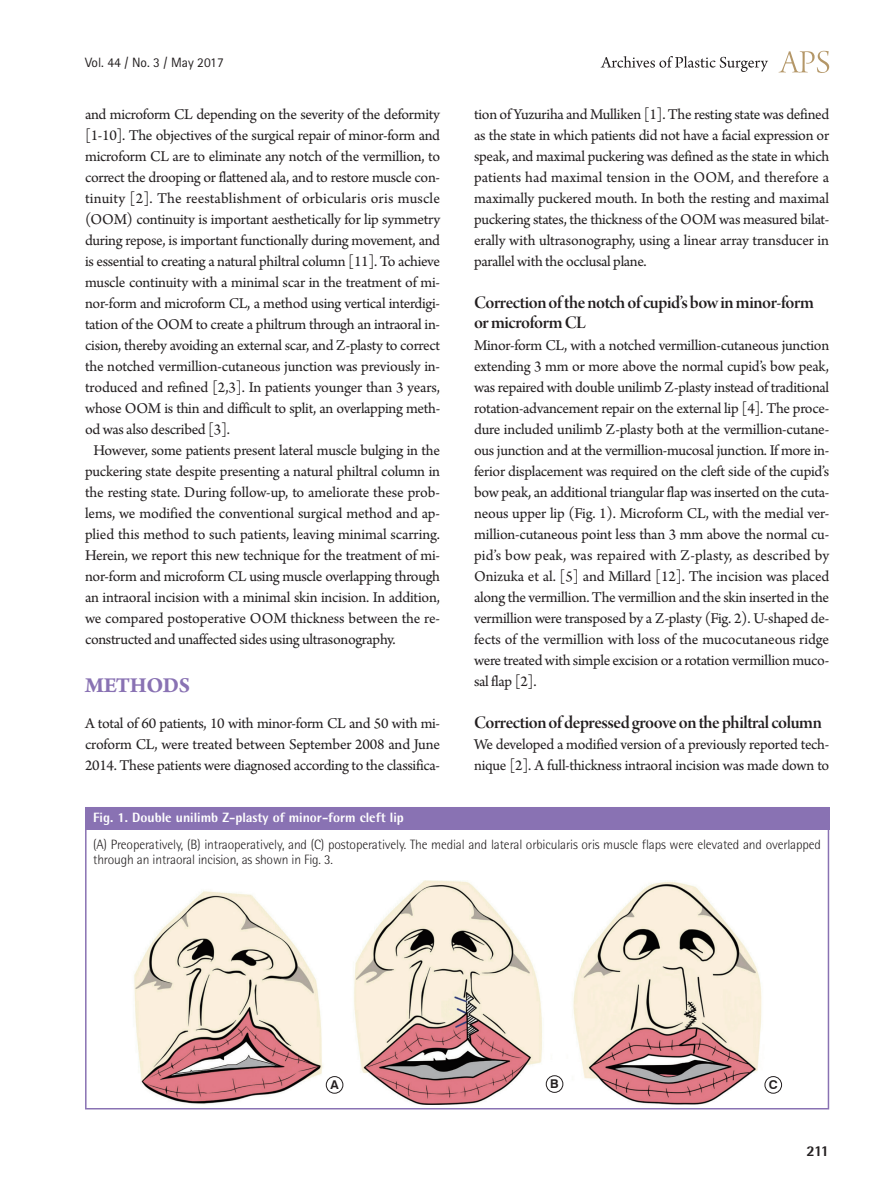
<style>
.page{position:relative;width:893px;height:1191px;background:#fff}
.page>*{position:absolute;margin:0;border:0;box-sizing:border-box;transform-origin:0 0}
.t1{font:700 22.5px "Arno Pro";letter-spacing:-.02em;color:#8972b3}
.t2{font:18.75px/19.6px "Arno Pro Smbd Display";letter-spacing:-.02em;color:#231f20}
.t3{font:15.75px/21px "Arno Pro";letter-spacing:-.02em;color:#231f20;text-align:justify}
.t4{font:15.75px "Arno Pro";letter-spacing:.01em;color:#231f20}
.t5{font:800 15px "Rotis Semi Sans Std";color:#231f20}
.t6{font:300 13.5px/15px "Rotis Semi Sans Std";letter-spacing:-.01em;color:#231f20}
.t7{font:800 13.5px "Rotis Semi Sans Std";color:#fff}
.t8{font:13.5px "Rotis Sans Serif Std";color:#231f20}
.t9{font:700 12.15px "Swiss 721 BT";color:#231f20}
</style>
<div class="page">
<svg style="left:779px;top:51px;width:50px;height:22px"></svg>
<svg style="left:601px;top:56px;width:167px;height:16px"></svg>
<div style="left:85px;top:807px;width:744px;height:22px;background:#8972b3"></div>
<img style="left:134px;top:880px;width:649px;height:224px">
<div style="left:326px;top:1076px;width:17px;height:17px;background:#fff;border-radius:50%"></div>
<div style="left:326px;top:1076px;width:17px;height:17px;border:1px solid #231f20;border-radius:50%"></div>
<div style="left:546px;top:1075px;width:17px;height:17px;background:#fff;border-radius:50%"></div>
<div style="left:546px;top:1075px;width:17px;height:17px;border:1px solid #231f20;border-radius:50%"></div>
<div style="left:765px;top:1076px;width:17px;height:17px;background:#fff;border-radius:50%"></div>
<div style="left:765px;top:1076px;width:17px;height:17px;border:1px solid #231f20;border-radius:50%"></div>
<div style="left:85px;top:807px;width:744px;height:302px;border:2px solid #8972b3"></div>
<p class="t8" style="left:85px;top:54px;width:140px">Vol. 44 / No. 3 / May 2017</p>
<p class="t3" style="left:85px;top:105px;width:357px">and microform CL depending on the severity of the deformity</p>
<p class="t3" style="left:85px;top:126px;width:356px">[1-10]. The objectives of the surgical repair of minor-form and</p>
<p class="t3" style="left:85px;top:147px;width:357px">microform CL are to eliminate any notch of the vermillion, to</p>
<p class="t3" style="left:85px;top:168px;width:357px">correct the drooping or flattened ala, and to restore muscle con-</p>
<p class="t4" style="left:85px;top:189px;width:356px">tinuity [2]. The reestablishment of orbicularis oris muscle</p>
<p class="t3" style="left:85px;top:210px;width:357px">(OOM) continuity is important aesthetically for lip symmetry</p>
<p class="t3" style="left:85px;top:231px;width:357px">during repose, is important functionally during movement, and</p>
<p class="t3" style="left:85px;top:252px;width:357px">is essential to creating a natural philtral column [11]. To achieve</p>
<p class="t3" style="left:85px;top:273px;width:357px">muscle continuity with a minimal scar in the treatment of mi-</p>
<p class="t3" style="left:85px;top:294px;width:357px">nor-form and microform CL, a method using vertical interdigi-</p>
<p class="t3" style="left:85px;top:315px;width:357px">tation of the OOM to create a philtrum through an intraoral in-</p>
<p class="t3" style="left:85px;top:336px;width:357px">cision, thereby avoiding an external scar, and Z-plasty to correct</p>
<p class="t3" style="left:85px;top:357px;width:357px">the notched vermillion-cutaneous junction was previously in-</p>
<p class="t3" style="left:85px;top:378px;width:356px">troduced and refined [2,3]. In patients younger than 3 years,</p>
<p class="t3" style="left:85px;top:399px;width:357px">whose OOM is thin and difficult to split, an overlapping meth-</p>
<p class="t3" style="left:85px;top:420px;width:146px">od was also described [3].</p>
<p class="t3" style="left:94px;top:441px;width:348px">However, some patients present lateral muscle bulging in the</p>
<p class="t3" style="left:85px;top:462px;width:357px">puckering state despite presenting a natural philtral column in</p>
<p class="t3" style="left:85px;top:483px;width:357px">the resting state. During follow-up, to ameliorate these prob-</p>
<p class="t3" style="left:85px;top:504px;width:357px">lems, we modified the conventional surgical method and ap-</p>
<p class="t3" style="left:85px;top:525px;width:357px">plied this method to such patients, leaving minimal scarring.</p>
<p class="t3" style="left:85px;top:546px;width:357px">Herein, we report this new technique for the treatment of mi-</p>
<p class="t3" style="left:85px;top:566px;width:357px">nor-form and microform CL using muscle overlapping through</p>
<p class="t3" style="left:85px;top:587px;width:356px">an intraoral incision with a minimal skin incision. In addition,</p>
<p class="t3" style="left:85px;top:608px;width:357px">we compared postoperative OOM thickness between the re-</p>
<p class="t3" style="left:85px;top:629px;width:312px">constructed and unaffected sides using ultrasonography.</p>
<h1 class="t1" style="left:85px;top:672px;width:107px">METHODS</h1>
<p class="t3" style="left:85px;top:714px;width:357px">A total of 60 patients, 10 with minor-form CL and 50 with mi&shy;croform CL, were treated between September 2008 and June 2014. These patients were diagnosed according to the classifica-</p>
<p class="t3" style="left:474px;top:105px;width:357px">tion of Yuzuriha and Mulliken [1]. The resting state was defined as the state in which patients did not have a facial expression or speak, and maximal puckering was defined as the state in which patients had maximal tension in the OOM, and therefore a maximally puckered mouth. In both the resting and maximal puckering states, the thickness of the OOM was measured bilat&shy;erally with ultrasonography, using a linear array transducer in parallel with the occlusal plane.</p>
<p class="t2" style="left:474px;top:294px;width:341px">Correction of the notch of cupid’s bow in minor-form or microform CL</p>
<p class="t3" style="left:474px;top:336px;width:357px">Minor-form CL, with a notched vermillion-cutaneous junction extending 3 mm or more above the normal cupid’s bow peak, was repaired with double unilimb Z-plasty instead of traditional rotation-advancement repair on the external lip [4]. The proce&shy;dure included unilimb Z-plasty both at the vermillion-cutane&shy;ous junction and at the vermillion-mucosal junction. If more in&shy;ferior displacement was required on the cleft side of the cupid’s bow peak, an additional triangular flap was inserted on the cuta&shy;neous upper lip (Fig. 1). Microform CL, with the medial ver&shy;million-cutaneous point less than 3 mm above the normal cu&shy;pid’s bow peak, was repaired with Z-plasty, as described by Onizuka et al. [5] and Millard [12]. The incision was placed along the vermillion. The vermillion and the skin inserted in the vermillion were transposed by a Z-plasty (Fig. 2). U-shaped de&shy;fects of the vermillion with loss of the mucocutaneous ridge were treated with simple excision or a rotation vermillion muco&shy;sal flap [2].</p>
<p class="t2" style="left:474px;top:714px;width:349px">Correction of depressed groove on the philtral column</p>
<p class="t3" style="left:474px;top:735px;width:357px">We developed a modified version of a previously reported tech&shy;nique [2]. A full-thickness intraoral incision was made down to</p>
<p class="t7" style="left:93px;top:808px;width:312px">Fig. 1. Double unilimb Z-plasty of minor-form cleft lip</p>
<p class="t6" style="left:93px;top:836px;width:729px">(A) Preoperatively, (B) intraoperatively, and (C) postoperatively. The medial and lateral orbicularis oris muscle flaps were elevated and overlapped through an intraoral incision, as shown in Fig. 3.</p>
<p class="t9" style="left:330px;top:1077px;width:10px">A</p>
<p class="t9" style="left:550px;top:1076px;width:10px">B</p>
<p class="t9" style="left:769px;top:1077px;width:10px">C</p>
<p class="t5" style="left:806px;top:1141px;width:24px">211</p>
</div>
